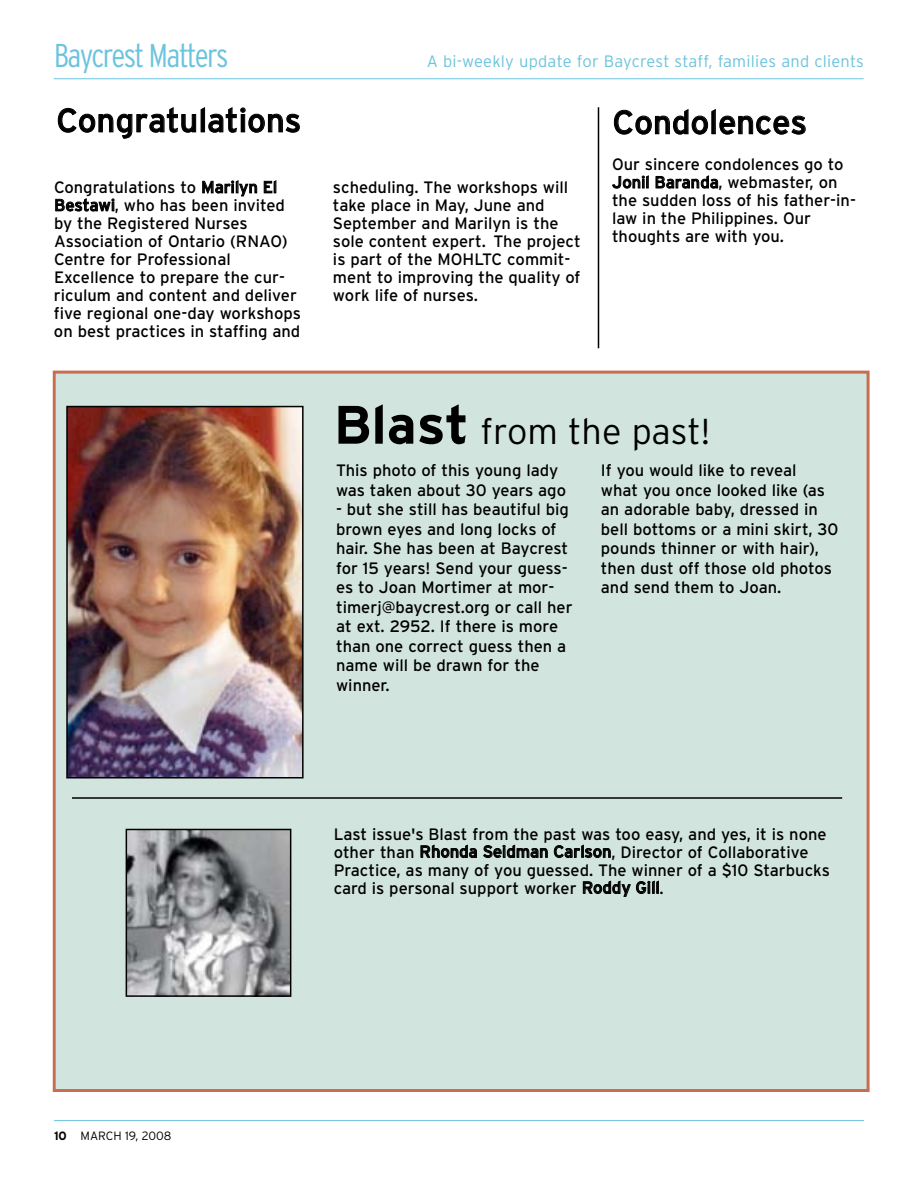
<style>
.page{position:relative;width:918px;height:1188px;background:#fff}
.page>*{position:absolute;margin:0;border:0;box-sizing:border-box;transform-origin:0 0}
.t1{font:300 36px "Interstate";color:#000}
.t2{font:33px "Interstate";color:#000}
.t3{font:300 condensed 33px "Interstate";letter-spacing:-.05em;color:#6bc3de}
.t4{font:16.5px/18px "Interstate";color:#000}
.t5{font:300 16.5px "Interstate";letter-spacing:.01em;color:#6bc3de}
.t6{font:300 12px "Interstate";color:#000}
.s1{font-weight:700;font-size:54px}
.s2{font-weight:700}
</style>
<div class="page">
<hr style="left:54px;top:1120px;width:810px;height:1px;background:#6bc3de">
<hr style="left:54px;top:78px;width:810px;height:1px;background:#6bc3de">
<div style="left:56px;top:374px;width:811px;height:715px;background:#d1e4de"></div>
<div style="left:53px;top:371px;width:817px;height:721px;border:3px solid #c96d4f"></div>
<img style="left:69px;top:409px;width:232px;height:366px">
<div style="left:66px;top:406px;width:238px;height:372px;border:2px solid #000"></div>
<img style="left:129px;top:832px;width:159px;height:162px">
<div style="left:126px;top:829px;width:165px;height:168px;border:2px solid #000"></div>
<hr style="left:598px;top:107px;width:1px;height:241px;background:#000">
<hr style="left:72px;top:797px;width:770px;height:2px;background:#000">
<h2 class="t3" style="left:54px;top:36px;width:176px">Baycrest Matters</h2>
<p class="t5" style="left:427px;top:52px;width:439px">A bi-weekly update for Baycrest staff, families and clients</p>
<h2 class="t2" style="left:56px;top:101px;width:246px">Congratulations</h2>
<p class="t4" style="left:54px;top:179px;width:248px">Congratulations to Marilyn El<br>Bestawi, who has been invited by the Registered Nurses<br>Association of Ontario (RNAO)<br>Centre for Professional<br>Excellence to prepare the cur&shy;riculum and content and deliver five regional one-day workshops on best practices in staffing and</p>
<p class="t4" style="left:333px;top:179px;width:249px">scheduling. The workshops will take place in May, June and<br>September and Marilyn is the sole content expert. The project is part of the MOHLTC commit&shy;ment to improving the quality of work life of nurses.</p>
<h2 class="t2" style="left:612px;top:103px;width:196px">Condolences</h2>
<p class="t4" style="left:612px;top:156px;width:245px">Our sincere condolences go to<br>Jonil Baranda, webmaster, on the sudden loss of his father-in&shy;law in the Philippines. Our thoughts are with you.</p>
<h1 class="t1" style="left:334px;top:410px;width:378px"><span class="s1">Blast</span> from the past!</h1>
<p class="t4" style="left:336px;top:461px;width:232px;line-height:19.5px">This photo of this young lady was taken about 30 years ago</p>
<p class="t4" style="left:336px;top:500px;width:238px;line-height:19.5px">- but she still has beautiful big brown eyes and long locks of hair. She has been at Baycrest for 15 years! Send your guess&shy;es to Joan Mortimer at mor&shy;timerj@baycrest.org or call her at ext. 2952. If there is more than one correct guess then a name will be drawn for the winner.</p>
<p class="t4" style="left:601px;top:461px;width:239px;line-height:19.5px">If you would like to reveal<br>what you once looked like (as an adorable baby, dressed in bell bottoms or a mini skirt, 30 pounds thinner or with hair), then dust off those old photos and send them to Joan.</p>
<p class="t6" style="left:54px;top:1129px;width:119px"><span class="s2">10</span> MARCH 19, 2008</p>
<p class="t4" style="left:334px;top:825px;width:498px">Last issue's Blast from the past was too easy, and yes, it is none other than Rhonda Seidman Carlson, Director of Collaborative Practice, as many of you guessed. The winner of a $10 Starbucks card is personal support worker Roddy Gill.</p>
</div>
